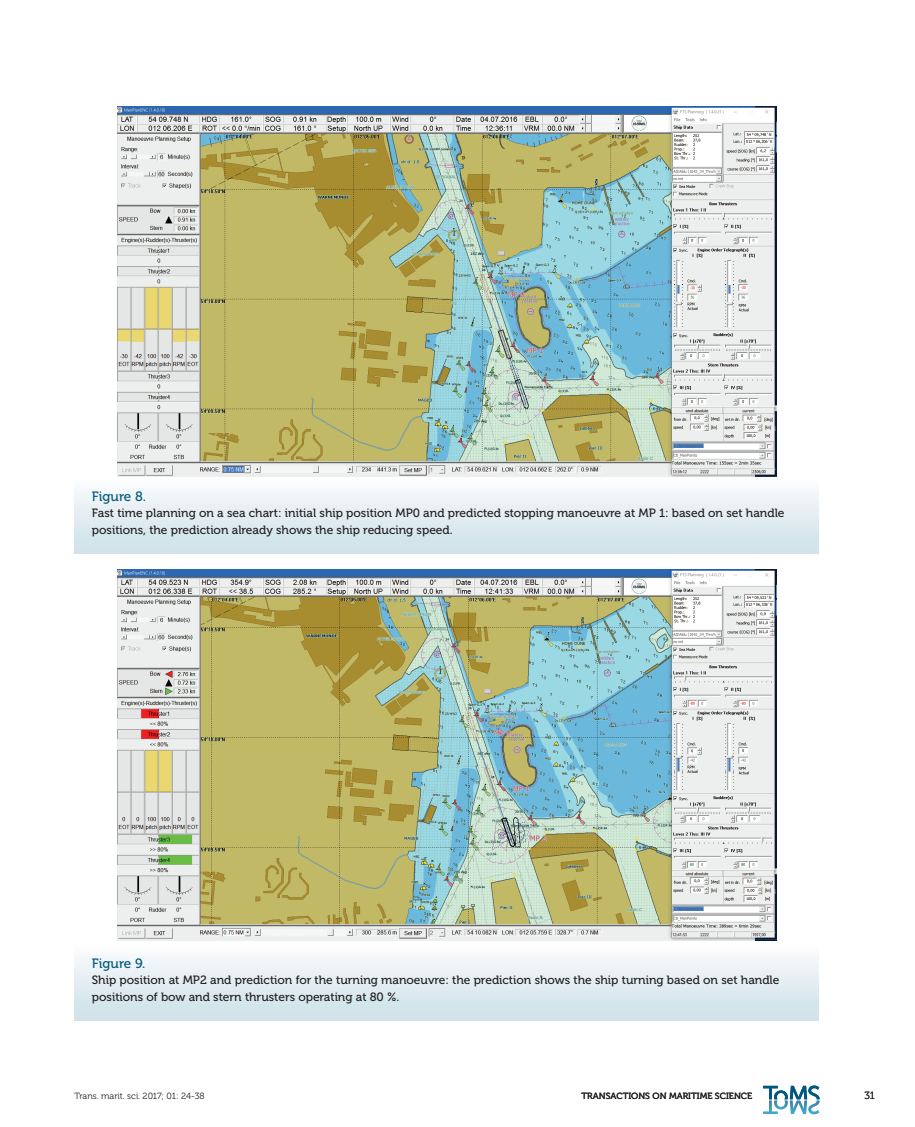
<style>
.page{position:relative;width:915px;height:1127px;background:#fff}
.page>*{position:absolute;margin:0;border:0;box-sizing:border-box;transform-origin:0 0}
.Figure{font:13.5px "Museo 500";color:#00597c}
.Figure_naslov{font:12px/16.5px "Museo 500";color:#231f20}
.t1{font:10.5px "Museo 300";color:#231f20}
.t2{font:9px "Museo 300";color:#231f20}
.t3{font:9px "Museo 500";color:#231f20}
</style>
<div class="page">
<svg style="left:763px;top:1085px;width:56px;height:29px"></svg>
<img style="left:117px;top:106px;width:658px;height:370px">
<img style="left:117px;top:570px;width:658px;height:370px">
<div style="left:74px;top:477px;width:744px;height:77px;background:linear-gradient(to bottom,#fdfdfe,#cce0e7)"></div>
<div style="left:74px;top:944px;width:744px;height:76px;background:linear-gradient(to bottom,#fdfdfe,#cde1e8)"></div>
<p class="Figure" style="left:92px;top:489px;width:56px">Figure 8.</p>
<p class="Figure_naslov" style="left:92px;top:505px;width:694px">Fast time planning on a sea chart: initial ship position MP0 and predicted stopping manoeuvre at MP 1: based on set handle positions, the prediction already shows the ship reducing speed.</p>
<p class="Figure" style="left:92px;top:955px;width:55px">Figure 9.</p>
<p class="Figure_naslov" style="left:92px;top:972px;width:688px">Ship position at MP2 and prediction for the turning manoeuvre: the prediction shows the ship turning based on set handle positions of bow and stern thrusters operating at 80 %.</p>
<p class="t2" style="left:74px;top:1091px;width:132px">Trans. marit. sci. 2017; 01: 24-38</p>
<p class="t3" style="left:581px;top:1091px;width:172px">TRANSACTIONS ON MARITIME SCIENCE</p>
<p class="t1" style="left:864px;top:1090px;width:12px">31</p>
</div>
